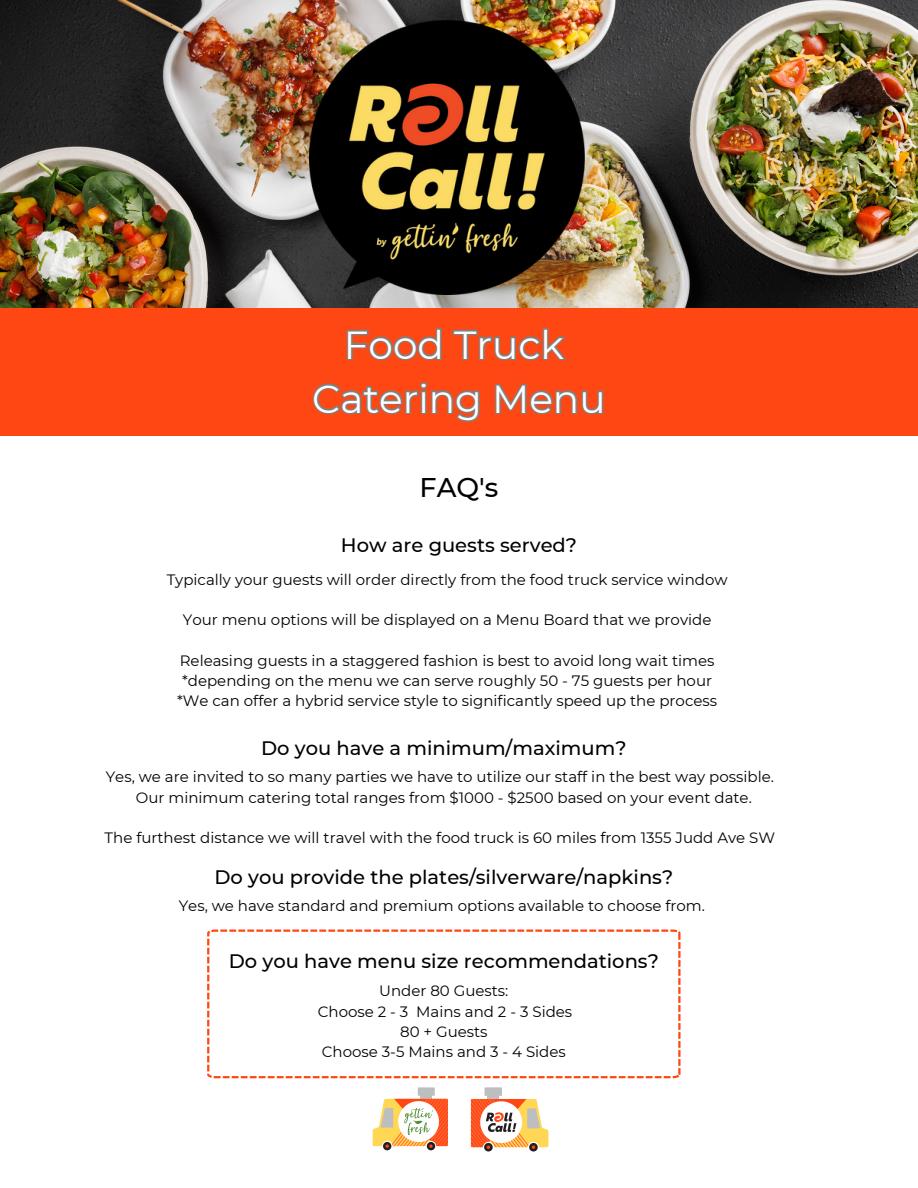
<style>
.page{position:relative;width:918px;height:1188px;background:#fff}
.page>*{position:absolute;margin:0;border:0;box-sizing:border-box;transform-origin:0 0}
.t1{font:39px/54px "Montserrat";color:#fff;text-align:center}
.t2{font:500 27px "Montserrat";color:#000}
.t3{font:500 19.5px "Montserrat";color:#000}
.t4{font:15px "Montserrat";color:#000}
</style>
<div class="page">
<div style="left:0;top:304px;width:918px;height:132px;background:#ff4713"></div>
<svg style="left:207px;top:930px;width:474px;height:148px"></svg>
<div style="left:383px;top:1142px;width:8px;height:8px;background:#231f20;border-radius:50%"></div>
<div style="left:427px;top:1142px;width:8px;height:8px;background:#231f20;border-radius:50%"></div>
<svg style="left:373px;top:1087px;width:75px;height:61px"></svg>
<svg style="left:529px;top:1143px;width:9px;height:9px"></svg>
<svg style="left:484px;top:1143px;width:9px;height:9px"></svg>
<svg style="left:471px;top:1087px;width:77px;height:62px"></svg>
<img style="left:0;top:0;width:918px;height:308px">
<img style="left:310px;top:20px;width:274px;height:275px">
<svg style="left:347px;top:328px;width:220px;height:33px"></svg>
<svg style="left:312px;top:382px;width:292px;height:40px"></svg>
<p class="t1" style="left:312px;top:318px;width:295px">Food Truck<br>Catering Menu</p>
<p class="t2" style="left:420px;top:471px;width:80px">FAQ's</p>
<p class="t3" style="left:341px;top:533px;width:238px">How are guests served?</p>
<p class="t4" style="left:167px;top:570px;width:562px">Typically your guests will order directly from the food truck service window</p>
<h3 class="t4" style="left:183px;top:611px;width:530px">Your menu options will be displayed on a Menu Board that we provide</h3>
<p class="t4" style="left:180px;top:651px;width:536px">Releasing guests in a staggered fashion is best to avoid long wait times</p>
<h3 class="t4" style="left:182px;top:672px;width:532px">*depending on the menu we can serve roughly 50 - 75 guests per hour</h3>
<p class="t4" style="left:177px;top:692px;width:542px">*We can offer a hybrid service style to significantly speed up the process</p>
<p class="t3" style="left:261px;top:736px;width:367px">Do you have a minimum/maximum?</p>
<h1 class="t4" style="left:106px;top:768px;width:670px">Yes, we are invited to so many parties we have to utilize our staff in the best way possible.</h1>
<h2 class="t4" style="left:136px;top:788px;width:618px">Our minimum catering total ranges from $1000 - $2500 based on your event date.</h2>
<h3 class="t4" style="left:105px;top:829px;width:672px">The furthest distance we will travel with the food truck is 60 miles from 1355 Judd Ave SW</h3>
<p class="t3" style="left:214px;top:865px;width:460px">Do you provide the plates/silverware/napkins?</p>
<p class="t4" style="left:179px;top:896px;width:528px">Yes, we have standard and premium options available to choose from.</p>
<p class="t3" style="left:229px;top:949px;width:432px">Do you have menu size recommendations?</p>
<p class="t4" style="left:379px;top:982px;width:131px">Under 80 Guests:</p>
<p class="t4" style="left:318px;top:1002px;width:256px">Choose 2 - 3 Mains and 2 - 3 Sides</p>
<p class="t4" style="left:400px;top:1022px;width:89px">80 + Guests</p>
<h3 class="t4" style="left:322px;top:1043px;width:246px">Choose 3-5 Mains and 3 - 4 Sides</h3>
</div>
